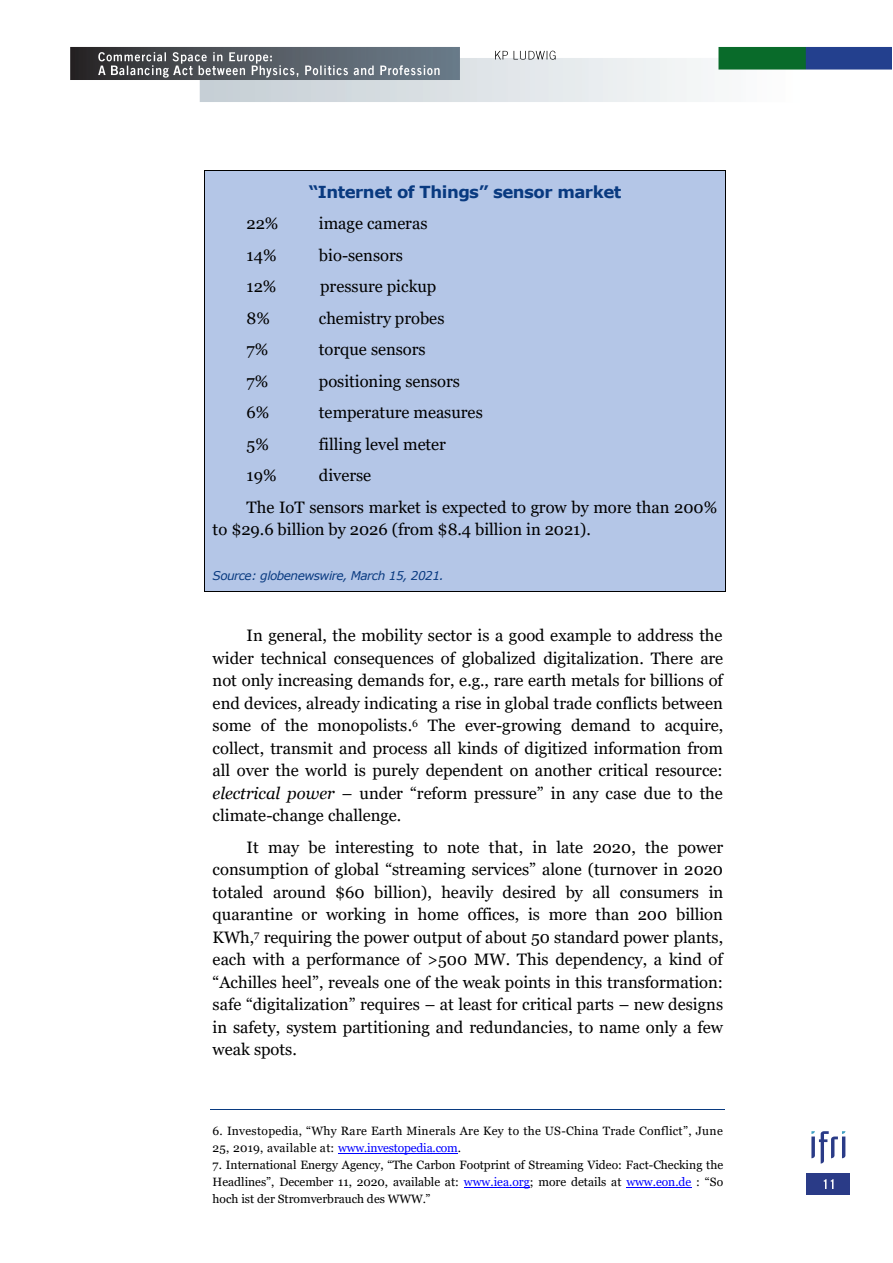
<style>
.page{position:relative;width:893px;height:1263px;background:#fff}
.page>*{position:absolute;margin:0;border:0;box-sizing:border-box;transform-origin:0 0}
.t1{font:16.5px/22.5px "Georgia";color:#000;text-align:justify}
.t2{font:700 16.5px "Verdana";letter-spacing:-.03em;color:#093a80}
.t3{font:12px/17px "Georgia";letter-spacing:.01em;color:#000}
.t4{font:italic 12px "Verdana";letter-spacing:-.04em;color:#093a80}
.s1{font-style:italic}
.s2{color:#00f}
</style>
<div class="page">
<svg style="left:807px;top:1173px;width:43px;height:22px"></svg>
<svg style="left:811px;top:1131px;width:34px;height:32px"></svg>
<img style="left:822px;top:1177px;width:20px;height:14px">
<img style="left:70px;top:47px;width:822px;height:55px">
<img style="left:98px;top:50px;width:171px;height:13px">
<img style="left:269px;top:50px;width:14px;height:13px">
<img style="left:98px;top:63px;width:13px;height:14px">
<img style="left:111px;top:63px;width:8px;height:14px">
<img style="left:119px;top:63px;width:55px;height:14px">
<img style="left:174px;top:63px;width:8px;height:14px">
<img style="left:182px;top:63px;width:265px;height:14px">
<img style="left:495px;top:49px;width:69px;height:13px">
<div style="left:205px;top:171px;width:520px;height:420px;background:#b4c6e7"></div>
<hr style="left:205px;top:170px;width:520px;height:1px;background:#000">
<hr style="left:204px;top:171px;width:1px;height:420px;background:#000">
<hr style="left:205px;top:591px;width:520px;height:1px;background:#000">
<hr style="left:725px;top:171px;width:1px;height:420px;background:#000">
<hr style="left:210px;top:1109px;width:515px;height:1px;background:#093a80">
<hr style="left:338px;top:1153px;width:120px;height:1px;background:#00f">
<hr style="left:464px;top:1187px;width:66px;height:1px;background:#00f">
<hr style="left:626px;top:1187px;width:65px;height:1px;background:#00f">
<p class="t2" style="left:309px;top:181px;width:314px">“Internet of Things” sensor market</p>
<p class="t1" style="left:247px;top:212px;width:33px">22%</p>
<p class="t1" style="left:319px;top:212px;width:110px">image cameras</p>
<p class="t1" style="left:247px;top:244px;width:32px">14%</p>
<p class="t1" style="left:319px;top:244px;width:85px">bio-sensors</p>
<p class="t1" style="left:247px;top:275px;width:31px">12%</p>
<p class="t1" style="left:320px;top:275px;width:118px">pressure pickup</p>
<p class="t1" style="left:247px;top:307px;width:25px">8%</p>
<p class="t1" style="left:319px;top:307px;width:127px">chemistry probes</p>
<p class="t1" style="left:247px;top:338px;width:23px">7%</p>
<p class="t1" style="left:319px;top:338px;width:108px">torque sensors</p>
<p class="t1" style="left:247px;top:370px;width:23px">7%</p>
<p class="t1" style="left:319px;top:370px;width:143px">positioning sensors</p>
<p class="t1" style="left:247px;top:401px;width:24px">6%</p>
<p class="t1" style="left:319px;top:401px;width:165px">temperature measures</p>
<p class="t1" style="left:247px;top:433px;width:24px">5%</p>
<p class="t1" style="left:319px;top:433px;width:129px">filling level meter</p>
<p class="t1" style="left:247px;top:464px;width:32px">19%</p>
<p class="t1" style="left:319px;top:464px;width:54px">diverse</p>
<p class="t1" style="left:213px;top:496px;width:506px;text-indent:34px">The IoT sensors market is expected to grow by more than 200% to $29.6 billion by 2026 (from $8.4 billion in 2021).</p>
<p class="t4" style="left:213px;top:568px;width:233px">Source: globenewswire, March 15, 2021.</p>
<p class="t1" style="left:213px;top:624px;width:512px;text-indent:34px">In general, the mobility sector is a good example to address the wider technical consequences of globalized digitalization. There are not only increasing demands for, e.g., rare earth metals for billions of end devices, already indicating a rise in global trade conflicts between some of the monopolists.<sup>6</sup> The ever-growing demand to acquire, collect, transmit and process all kinds of digitized information from all over the world is purely dependent on another critical resource: <span class="s1">electrical power</span> – under “reform pressure” in any case due to the climate-change challenge.</p>
<p class="t1" style="left:213px;top:836px;width:512px;text-indent:34px">It may be interesting to note that, in late 2020, the power consumption of global “streaming services” alone (turnover in 2020 totaled around $60 billion), heavily desired by all consumers in quarantine or working in home offices, is more than 200 billion KWh,<sup>7</sup> requiring the power output of about 50 standard power plants, each with a performance of &gt;500 MW. This dependency, a kind of “Achilles heel”, reveals one of the weak points in this transformation: safe “digitalization” requires – at least for critical parts – new designs in safety, system partitioning and redundancies, to name only a few weak spots.</p>
<p class="t3" style="left:213px;top:1122px;width:512px">6. Investopedia, “Why Rare Earth Minerals Are Key to the US-China Trade Conflict”, June<br>25, 2019, available at: <span class="s2">www.investopedia.com</span>.</p>
<p class="t3" style="left:213px;top:1156px;width:512px;text-align:justify">7. International Energy Agency, “The Carbon Footprint of Streaming Video: Fact-Checking the Headlines”, December 11, 2020, available at: <span class="s2">www.iea.org</span>; more details at <span class="s2">www.eon.de</span> : “So hoch ist der Stromverbrauch des WWW.”</p>
</div>
